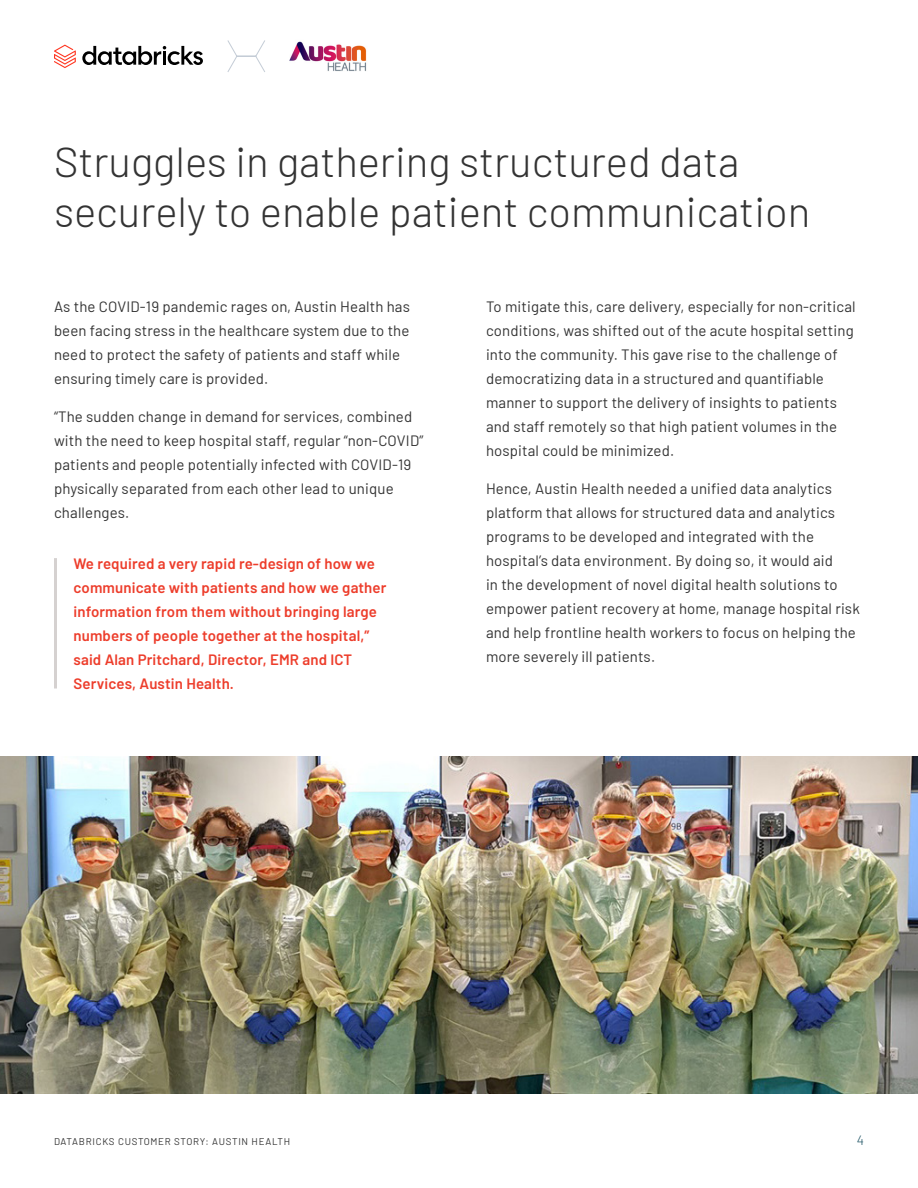
<style>
.page{position:relative;width:918px;height:1188px;background:#fff}
.page>*{position:absolute;margin:0;border:0;box-sizing:border-box;transform-origin:0 0}
.t1{font:300 42px/50.4px "Barlow";color:#333}
.t2{font:15px/24px "Barlow";letter-spacing:.01em;color:#333}
.t3{font:600 15px/24px "Barlow";letter-spacing:.01em;color:#ed3d2b}
.t4{font:300 13.5px "Barlow";color:#1b5162}
.t5{font:9.75px "Barlow";letter-spacing:.075em;color:#333}
</style>
<div class="page">
<img style="left:289px;top:41px;width:78px;height:30px">
<svg style="left:82px;top:46px;width:121px;height:19px"></svg>
<svg style="left:54px;top:45px;width:22px;height:23px"></svg>
<svg style="left:227px;top:40px;width:38px;height:32px"></svg>
<hr style="left:54px;top:558px;width:3px;height:131px;background:#d5d1d0">
<img style="left:0;top:756px;width:918px;height:338px">
<h1 class="t1" style="left:54px;top:134px;width:758px">Struggles in gathering structured data securely to enable patient communication</h1>
<p class="t2" style="left:54px;top:293px;width:358px">As the COVID-19 pandemic rages on, Austin Health has been facing stress in the healthcare system due to the need to protect the safety of patients and staff while ensuring timely care is provided.</p>
<p class="t2" style="left:54px;top:403px;width:371px">“The sudden change in demand for services, combined with the need to keep hospital staff, regular “non-COVID” patients and people potentially infected with COVID-19 physically separated from each other lead to unique challenges.</p>
<p class="t3" style="left:73px;top:550px;width:314px">We required a very rapid re-design of how we communicate with patients and how we gather information from them without bringing large numbers of people together at the hospital,” said Alan Pritchard, Director, EMR and ICT Services, Austin Health.</p>
<p class="t2" style="left:486px;top:293px;width:371px">To mitigate this, care delivery, especially for non-critical conditions, was shifted out of the acute hospital setting into the community. This gave rise to the challenge of democratizing data in a structured and quantifiable manner to support the delivery of insights to patients and staff remotely so that high patient volumes in the hospital could be minimized.</p>
<p class="t2" style="left:486px;top:475px;width:375px">Hence, Austin Health needed a unified data analytics platform that allows for structured data and analytics programs to be developed and integrated with the hospital’s data environment. By doing so, it would aid<br>in the development of novel digital health solutions to empower patient recovery at home, manage hospital risk and help frontline health workers to focus on helping the more severely ill patients.</p>
<p class="t5" style="left:54px;top:1135px;width:238px">DATABRICKS CUSTOMER STORY: AUSTIN HEALTH</p>
<p class="t4" style="left:857px;top:1131px;width:9px">4</p>
</div>
